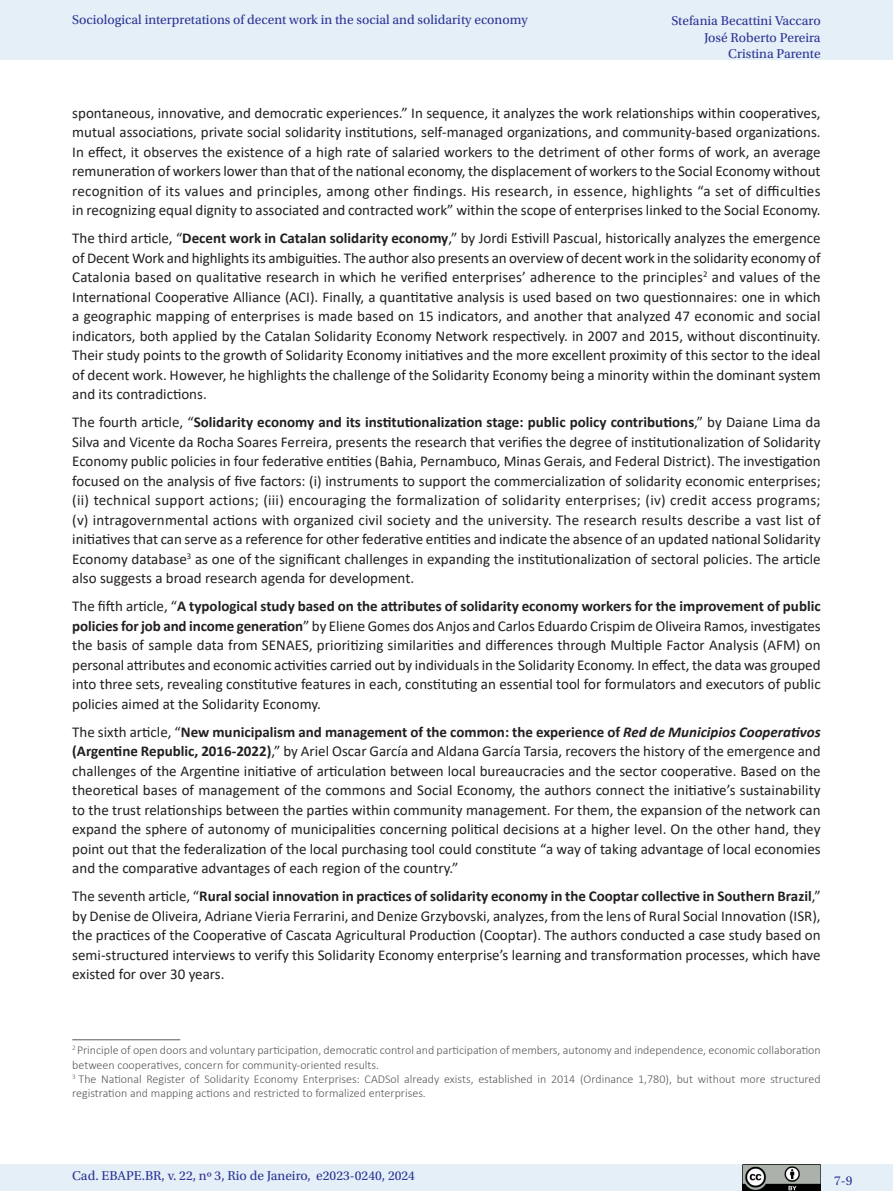
<style>
.page{position:relative;width:893px;height:1191px;background:#fff}
.page>*{position:absolute;margin:0;border:0;box-sizing:border-box;transform-origin:0 0}
._06_0_texto{font:15px/19.5px "Calibri";color:#231f20;text-align:justify}
.t1{font:13.5px/16.5px "Utopia Std";color:#2b3393;text-align:right}
._06_3_nota_de_rodape{font:300 12px/14.4px "Calibri";color:#57585a}
.s1{font-weight:700}
.s2{font-weight:700;font-style:italic}
</style>
<div class="page">
<div style="left:0;top:0;width:893px;height:60px;background:#e4eff8"></div>
<div style="left:0;top:1164px;width:893px;height:27px;background:#e4eff8"></div>
<img style="left:743px;top:1164px;width:78px;height:27px">
<hr style="left:72px;top:1039px;width:108px;height:1px;background:#57585a">
<p class="t1" style="left:72px;top:11px;width:457px">Sociological interpretations of decent work in the social and solidarity economy</p>
<p class="t1" style="left:671px;top:13px;width:151px">Stefania Becattini Vaccaro<br>José Roberto Pereira<br>Cristina Parente</p>
<p class="_06_0_texto" style="left:72px;top:102px;width:750px">spontaneous, innovative, and democratic experiences.” In sequence, it analyzes the work relationships within cooperatives, mutual associations, private social solidarity institutions, self-managed organizations, and community-based organizations.<br>In effect, it observes the existence of a high rate of salaried workers to the detriment of other forms of work, an average remuneration of workers lower than that of the national economy, the displacement of workers to the Social Economy without recognition of its values and principles, among other findings. His research, in essence, highlights “a set of difficulties in recognizing equal dignity to associated and contracted work” within the scope of enterprises linked to the Social Economy.</p>
<p class="_06_0_texto" style="left:72px;top:228px;width:750px">The third article, “<span class="s1">Decent work in Catalan solidarity economy</span>,” by Jordi Estivill Pascual, historically analyzes the emergence of Decent Work and highlights its ambiguities. The author also presents an overview of decent work in the solidarity economy of Catalonia based on qualitative research in which he verified enterprises’ adherence to the principles<sup>2</sup> and values of the International Cooperative Alliance (ACI). Finally, a quantitative analysis is used based on two questionnaires: one in which a geographic mapping of enterprises is made based on 15 indicators, and another that analyzed 47 economic and social indicators, both applied by the Catalan Solidarity Economy Network respectively. in 2007 and 2015, without discontinuity.<br>Their study points to the growth of Solidarity Economy initiatives and the more excellent proximity of this sector to the ideal of decent work. However, he highlights the challenge of the Solidarity Economy being a minority within the dominant system and its contradictions.</p>
<p class="_06_0_texto" style="left:72px;top:412px;width:750px">The fourth article, “<span class="s1">Solidarity economy and its institutionalization stage: public policy contributions</span>,” by Daiane Lima da Silva and Vicente da Rocha Soares Ferreira, presents the research that verifies the degree of institutionalization of Solidarity Economy public policies in four federative entities (Bahia, Pernambuco, Minas Gerais, and Federal District). The investigation focused on the analysis of five factors: (i) instruments to support the commercialization of solidarity economic enterprises; (ii) technical support actions; (iii) encouraging the formalization of solidarity enterprises; (iv) credit access programs; (v) intragovernmental actions with organized civil society and the university. The research results describe a vast list of initiatives that can serve as a reference for other federative entities and indicate the absence of an updated national Solidarity Economy database<sup>3</sup> as one of the significant challenges in expanding the institutionalization of sectoral policies. The article also suggests a broad research agenda for development.</p>
<p class="_06_0_texto" style="left:72px;top:596px;width:750px">The fifth article, “<span class="s1">A typological study based on the attributes of solidarity economy workers for the improvement of public policies for job and income generation</span>” by Eliene Gomes dos Anjos and Carlos Eduardo Crispim de Oliveira Ramos, investigates the basis of sample data from SENAES, prioritizing similarities and differences through Multiple Factor Analysis (AFM) on personal attributes and economic activities carried out by individuals in the Solidarity Economy. In effect, the data was grouped into three sets, revealing constitutive features in each, constituting an essential tool for formulators and executors of public policies aimed at the Solidarity Economy.</p>
<p class="_06_0_texto" style="left:72px;top:721px;width:750px">The sixth article, “<span class="s1">New municipalism and management of the common: the experience of</span> <span class="s2">Red de Municipios Cooperativos </span><span class="s1">(Argentine Republic, 2016-2022)</span>,” by Ariel Oscar García and Aldana García Tarsia, recovers the history of the emergence and challenges of the Argentine initiative of articulation between local bureaucracies and the sector cooperative. Based on the theoretical bases of management of the commons and Social Economy, the authors connect the initiative’s sustainability to the trust relationships between the parties within community management. For them, the expansion of the network can expand the sphere of autonomy of municipalities concerning political decisions at a higher level. On the other hand, they point out that the federalization of the local purchasing tool could constitute “a way of taking advantage of local economies and the comparative advantages of each region of the country.”</p>
<p class="_06_0_texto" style="left:72px;top:886px;width:750px">The seventh article, “<span class="s1">Rural social innovation in practices of solidarity economy in the Cooptar collective in Southern Brazil</span>,” by Denise de Oliveira, Adriane Vieria Ferrarini, and Denize Grzybovski, analyzes, from the lens of Rural Social Innovation (ISR), the practices of the Cooperative of Cascata Agricultural Production (Cooptar). The authors conducted a case study based on semi-structured interviews to verify this Solidarity Economy enterprise’s learning and transformation processes, which have existed for over 30 years.</p>
<p class="_06_3_nota_de_rodape" style="left:72px;top:1043px;width:750px"><sup>2</sup> Principle of open doors and voluntary participation, democratic control and participation of members, autonomy and independence, economic collaboration between cooperatives, concern for community-oriented results.</p>
<p class="_06_3_nota_de_rodape" style="left:72px;top:1071px;width:750px"><sup>3</sup> The National Register of Solidarity Economy Enterprises: CADSol already exists, established in 2014 (Ordinance 1,780), but without more structured registration and mapping actions and restricted to formalized enterprises.</p>
<p class="t1" style="left:72px;top:1167px;width:344px">Cad. EBAPE.BR, v. 22, nº 3, Rio de Janeiro, e2023-0240, 2024</p>
<p class="t1" style="left:834px;top:1172px;width:20px">7-9</p>
</div>
